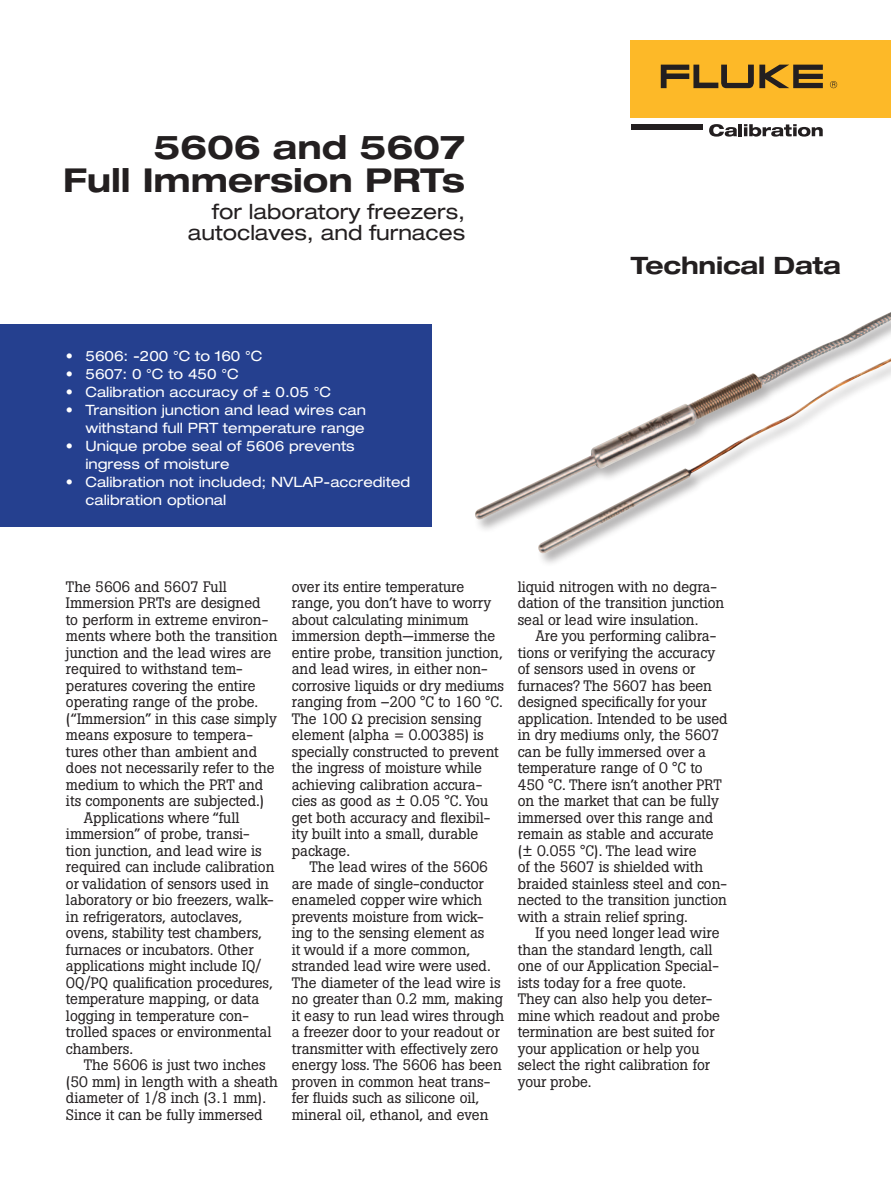
<style>
.page{position:relative;width:891px;height:1188px;background:#fff}
.page>*{position:absolute;margin:0;border:0;box-sizing:border-box;transform-origin:0 0}
.t1{font:700 expanded 33px/33px "Helvetica Neue LT Std";color:#231f20;text-align:right}
.t2{font:700 expanded 24px "Helvetica Neue LT Std";letter-spacing:-.01em;color:#231f20}
.t3{font:expanded 21px/21px "Helvetica Neue LT Std";color:#231f20;text-align:right}
.t4{font:15px/16.5px "Boton Pro";color:#231f20}
.t5{font:expanded 14.25px/18px "Helvetica Neue LT Std";color:#fff}
.s1{font-weight:700}
</style>
<div class="page">
<div style="left:631px;top:40px;width:260px;height:78px;background:#fdb928"></div>
<svg style="left:661px;top:65px;width:162px;height:23px"></svg>
<svg style="left:830px;top:81px;width:7px;height:7px"></svg>
<div style="left:631px;top:124px;width:71px;height:6px;background:#231f20"></div>
<svg style="left:709px;top:124px;width:114px;height:13px"></svg>
<div style="left:474px;top:311px;width:417px;height:223px;background:#231f20;opacity:.35"></div>
<img style="left:475px;top:325px;width:389px;height:195px">
<div style="left:537px;top:357px;width:354px;height:210px;background:#fff"></div>
<img style="left:537px;top:358px;width:354px;height:197px">
<div style="left:0;top:324px;width:432px;height:202px;background:#25408f"></div>
<h1 class="t1" style="left:63px;top:129px;width:404px">5606 and 5607<br>Full Immersion PRTs</h1>
<h3 class="t3" style="left:188px;top:201px;width:279px">for laboratory freezers, autoclaves, and furnaces</h3>
<h2 class="t2" style="left:631px;top:250px;width:212px">Technical Data</h2>
<p class="t5" style="left:66px;top:347px;width:198px"><span class="s1">•</span> 5606: -200 °C to 160 °C</p>
<p class="t5" style="left:66px;top:365px;width:174px"><span class="s1">•</span> 5607: 0 °C to 450 °C</p>
<p class="t5" style="left:66px;top:383px;width:266px"><span class="s1">•</span> Calibration accuracy of ± 0.05 °C</p>
<p class="t5" style="left:66px;top:401px;width:302px;text-align:right"><span class="s1">•</span> Transition junction and lead wires can withstand full PRT temperature range</p>
<p class="t5" style="left:85px;top:437px;width:271px;text-indent:-19px"><span class="s1">•</span> Unique probe seal of 5606 prevents ingress of moisture</p>
<p class="t5" style="left:85px;top:473px;width:326px;text-indent:-19px"><span class="s1">•</span> Calibration not included; NVLAP-accredited calibration optional</p>
<p class="t4" style="left:66px;top:578px;width:162px">The 5606 and 5607 Full</p>
<p class="t4" style="left:66px;top:595px;width:196px">Immersion PRTs are designed</p>
<p class="t4" style="left:66px;top:611px;width:204px">to perform in extreme environ-</p>
<p class="t4" style="left:66px;top:628px;width:213px">ments where both the transition</p>
<p class="t4" style="left:66px;top:644px;width:207px">junction and the lead wires are</p>
<p class="t4" style="left:66px;top:661px;width:178px">required to withstand tem-</p>
<p class="t4" style="left:66px;top:677px;width:191px">peratures covering the entire</p>
<p class="t4" style="left:66px;top:694px;width:194px">operating range of the probe.</p>
<p class="t4" style="left:66px;top:710px;width:212px">(“Immersion” in this case simply</p>
<p class="t4" style="left:66px;top:727px;width:188px">means exposure to tempera-</p>
<p class="t4" style="left:66px;top:743px;width:193px">tures other than ambient and</p>
<p class="t4" style="left:66px;top:760px;width:210px">does not necessarily refer to the</p>
<p class="t4" style="left:66px;top:776px;width:199px">medium to which the PRT and</p>
<p class="t4" style="left:66px;top:793px;width:200px">its components are subjected.)</p>
<p class="t4" style="left:84px;top:809px;width:157px">Applications where “full</p>
<p class="t4" style="left:66px;top:826px;width:185px">immersion” of probe, transi-</p>
<p class="t4" style="left:66px;top:842px;width:197px">tion junction, and lead wire is</p>
<p class="t4" style="left:66px;top:859px;width:210px">required can include calibration</p>
<p class="t4" style="left:66px;top:875px;width:204px">or validation of sensors used in</p>
<p class="t4" style="left:66px;top:892px;width:209px">laboratory or bio freezers, walk-</p>
<p class="t4" style="left:66px;top:908px;width:178px">in refrigerators, autoclaves,</p>
<p class="t4" style="left:66px;top:925px;width:198px">ovens, stability test chambers,</p>
<p class="t4" style="left:66px;top:941px;width:189px">furnaces or incubators. Other</p>
<p class="t4" style="left:66px;top:958px;width:197px">applications might include IQ/</p>
<p class="t4" style="left:66px;top:974px;width:208px">OQ/PQ qualification procedures,</p>
<p class="t4" style="left:66px;top:991px;width:195px">temperature mapping, or data</p>
<p class="t4" style="left:66px;top:1007px;width:185px">logging in temperature con-</p>
<p class="t4" style="left:66px;top:1024px;width:207px">trolled spaces or environmental</p>
<p class="t4" style="left:66px;top:1040px;width:69px">chambers.</p>
<p class="t4" style="left:84px;top:1057px;width:183px">The 5606 is just two inches</p>
<p class="t4" style="left:66px;top:1073px;width:213px">(50 mm) in length with a sheath</p>
<p class="t4" style="left:66px;top:1090px;width:202px">diameter of 1/8 inch (3.1 mm).</p>
<p class="t4" style="left:66px;top:1106px;width:198px">Since it can be fully immersed</p>
<p class="t4" style="left:292px;top:578px;width:214px">over its entire temperature range, you don’t have to worry about calculating minimum immersion depth—immerse the entire probe, transition junction, and lead wires, in either non&shy;corrosive liquids or dry mediums ranging from –200 °C to 160 °C.<br>The 100</p>
<p class="t4" style="left:292px;top:710px;width:209px;text-indent:76px">precision sensing element (alpha = 0.00385) is specially constructed to prevent the ingress of moisture while achieving calibration accura&shy;cies as good as ± 0.05 °C. You get both accuracy and flexibil&shy;ity built into a small, durable package.</p>
<p class="t4" style="left:292px;top:859px;width:214px;text-indent:18px">The lead wires of the 5606 are made of single-conductor enameled copper wire which prevents moisture from wick&shy;ing to the sensing element as<br>it would if a more common, stranded lead wire were used.<br>The diameter of the lead wire is no greater than 0.2 mm, making it easy to run lead wires through a freezer door to your readout or transmitter with effectively zero energy loss. The 5606 has been proven in common heat trans&shy;fer fluids such as silicone oil, mineral oil, ethanol, and even</p>
<p class="t4" style="left:518px;top:578px;width:208px">liquid nitrogen with no degra&shy;dation of the transition junction seal or lead wire insulation.</p>
<p class="t4" style="left:518px;top:628px;width:211px;text-indent:18px">Are you performing calibra&shy;tions or verifying the accuracy of sensors used in ovens or furnaces? The 5607 has been designed specifically for your application. Intended to be used in dry mediums only, the 5607 can be fully immersed over a temperature range of 0 °C to<br>450 °C. There isn’t another PRT on the market that can be fully immersed over this range and remain as stable and accurate (± 0.055 °C). The lead wire<br>of the 5607 is shielded with braided stainless steel and con&shy;nected to the transition junction with a strain relief spring.</p>
<p class="t4" style="left:518px;top:925px;width:204px;text-indent:18px">If you need longer lead wire than the standard length, call one of our Application Special&shy;ists today for a free quote.<br>They can also help you deter&shy;mine which readout and probe termination are best suited for your application or help you select the right calibration for your probe.</p>
</div>
